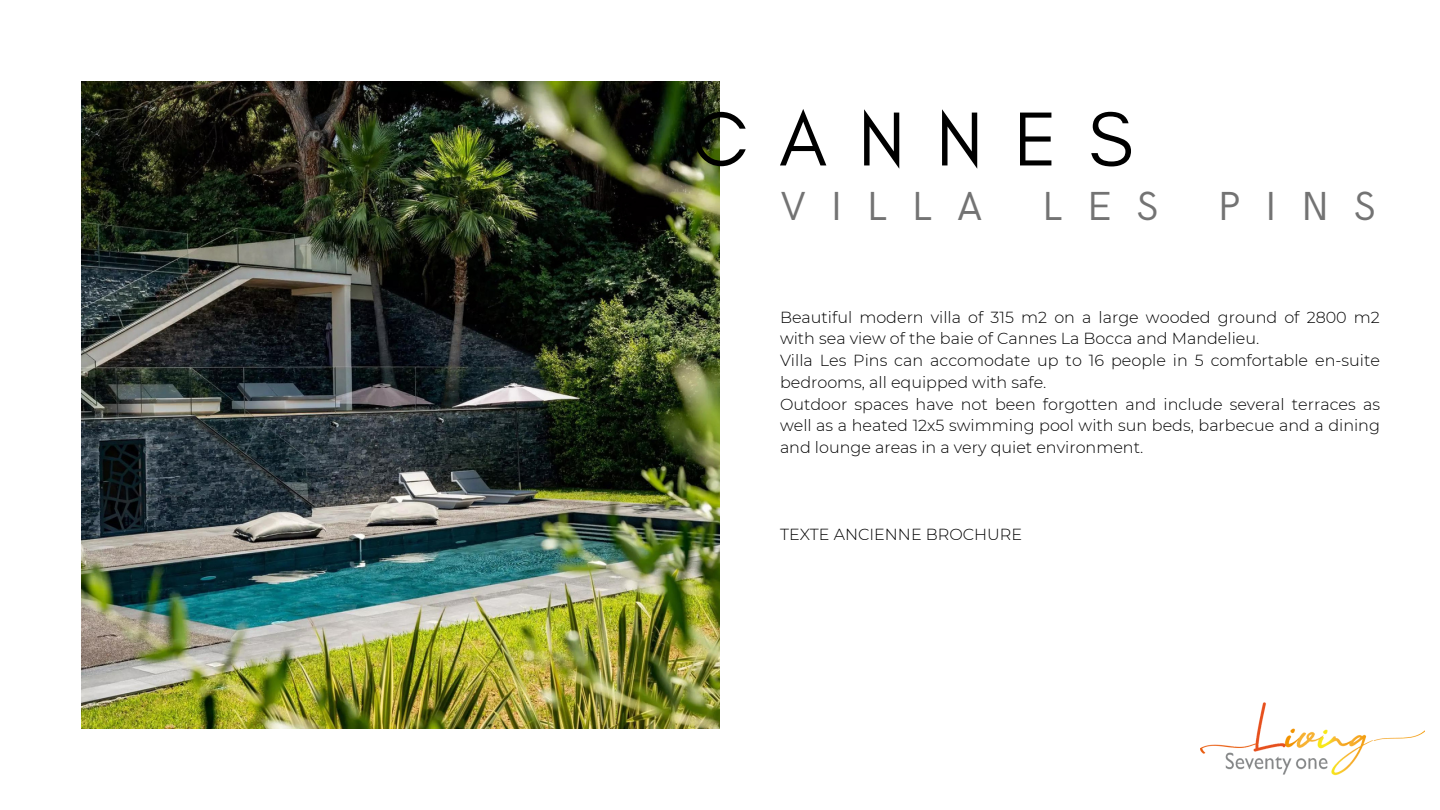
<style>
.page{position:relative;width:1440px;height:810px;background:#fff}
.page>*{position:absolute;margin:0;border:0;box-sizing:border-box;transform-origin:0 0}
.t1{font:77.8px "Glacial Indifference";letter-spacing:.4em;color:#000}
.t2{font:40.7px "HK Grotesk";letter-spacing:.6em;color:#737373}
.t3{font:300 16px/21.8px "Montserrat";color:#000}
</style>
<div class="page">
<img style="left:81px;top:81px;width:639px;height:648px">
<img style="left:1200px;top:702px;width:225px;height:74px">
<h2 class="t1" style="left:691px;top:92px;width:443px">CANNES</h2>
<p class="t2" style="left:780px;top:184px;width:204px">VILLA</p>
<p class="t2" style="left:1042px;top:184px;width:118px">LES</p>
<p class="t2" style="left:1218px;top:184px;width:159px">PINS</p>
<p class="t3" style="left:780px;top:306px;width:601px">Beautiful modern villa of 315 m2 on a large wooded ground of 2800 m2 with sea view of the baie of Cannes La Bocca and Mandelieu.</p>
<p class="t3" style="left:780px;top:349px;width:601px">Villa Les Pins can accomodate up to 16 people in 5 comfortable en-suite bedrooms, all equipped with safe.</p>
<h3 class="t3" style="left:780px;top:393px;width:601px;text-align:justify">Outdoor spaces have not been forgotten and include several terraces as well as a heated 12x5 swimming pool with sun beds, barbecue and a dining and lounge areas in a very quiet environment.</h3>
<p class="t3" style="left:780px;top:523px;width:244px">TEXTE ANCIENNE BROCHURE</p>
</div>
